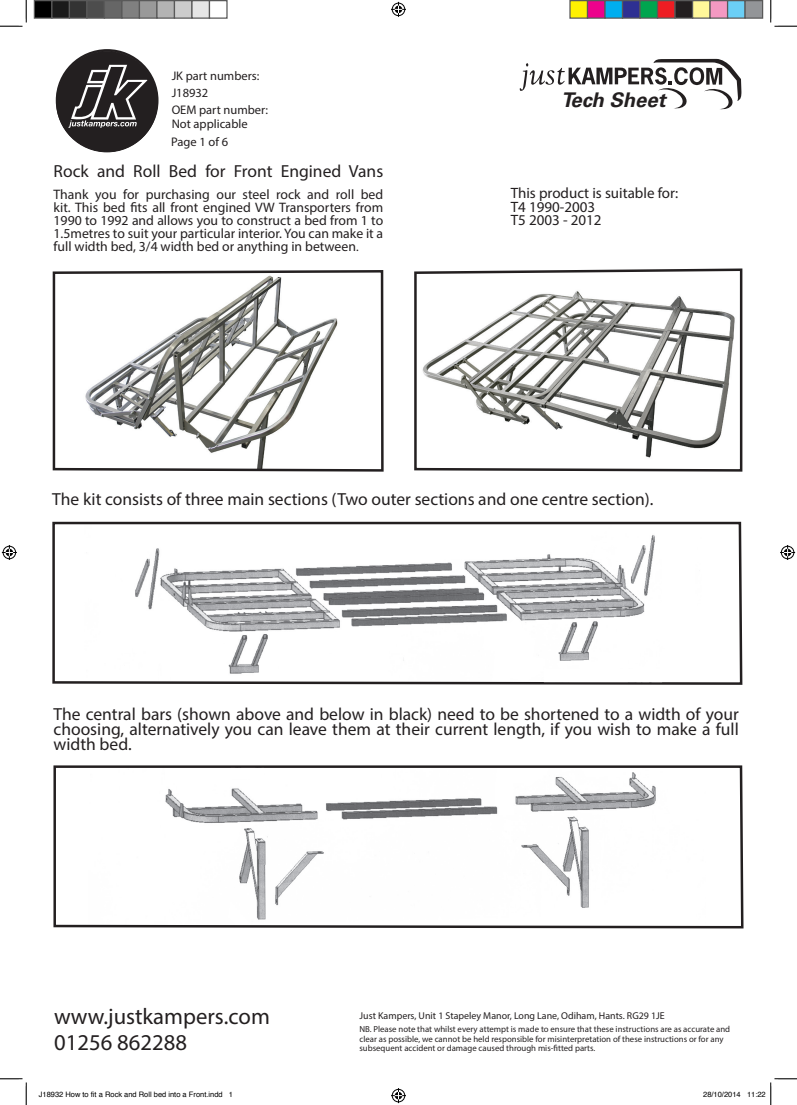
<style>
.page{position:relative;width:797px;height:1105px;background:#fff}
.page>*{position:absolute;margin:0;border:0;box-sizing:border-box;transform-origin:0 0}
.t1{font:22.62px/25.4px "Myriad Pro";color:#231f20}
.t2{font:italic 700 20.25px "Univers";color:#231f20}
.t3{font:17.5px/15px "Myriad Pro";color:#231f20;text-align:justify}
.t4{font:15px/13.8px "Myriad Pro";color:#231f20}
.t5{font:13.75px/13.1px "Myriad Pro";color:#231f20;text-align:justify}
.t6{font:12.5px/17.4px "Myriad Pro";color:#231f20}
.t7{font:10px "Myriad Pro";color:#231f20}
.t8{font:8.75px/9.4px "Myriad Pro";color:#231f20}
.t9{font:7.5px "Helvetica";color:#000}
.s1{font-size:12.5px}
</style>
<div class="page">
<div style="left:57px;top:51px;width:100px;height:101px;background:#231f20;border-radius:50%"></div>
<svg style="left:68px;top:65px;width:79px;height:63px"></svg>
<div style="left:56px;top:49px;width:102px;height:103px;border:2px solid #231f20;border-radius:50%"></div>
<svg style="left:519px;top:59px;width:222px;height:51px"></svg>
<svg style="left:52px;top:521px;width:691px;height:164px"></svg>
<svg style="left:53px;top:765px;width:691px;height:164px"></svg>
<svg style="left:52px;top:270px;width:332px;height:202px"></svg>
<svg style="left:414px;top:268px;width:329px;height:204px"></svg>
<div style="left:544px;top:668px;width:118px;height:14px;background:#fff"></div>
<div style="left:231px;top:768px;width:33px;height:12px;background:#fff"></div>
<svg style="left:0;top:0;width:27px;height:27px"></svg>
<svg style="left:0;top:1078px;width:27px;height:27px"></svg>
<svg style="left:770px;top:0;width:27px;height:27px"></svg>
<svg style="left:391px;top:2px;width:15px;height:15px"></svg>
<svg style="left:391px;top:1088px;width:15px;height:15px"></svg>
<svg style="left:2px;top:545px;width:15px;height:15px"></svg>
<svg style="left:780px;top:545px;width:15px;height:15px"></svg>
<div style="left:34px;top:1px;width:18px;height:17px;background:#000"></div>
<div style="left:34px;top:0;width:18px;height:19px;border:1px solid #595959"></div>
<div style="left:52px;top:1px;width:17px;height:17px;background:#1a1a1a"></div>
<div style="left:51px;top:0;width:19px;height:19px;border:1px solid #595959"></div>
<div style="left:69px;top:1px;width:18px;height:17px;background:#333"></div>
<div style="left:69px;top:0;width:19px;height:19px;border:1px solid #595959"></div>
<div style="left:87px;top:1px;width:17px;height:17px;background:#4d4d4d"></div>
<div style="left:86px;top:0;width:19px;height:19px;border:1px solid #595959"></div>
<div style="left:104px;top:1px;width:18px;height:17px;background:#666"></div>
<div style="left:104px;top:0;width:18px;height:19px;border:1px solid #595959"></div>
<div style="left:122px;top:1px;width:17px;height:17px;background:#808080"></div>
<div style="left:121px;top:0;width:19px;height:19px;border:1px solid #595959"></div>
<div style="left:139px;top:1px;width:18px;height:17px;background:#999"></div>
<div style="left:139px;top:0;width:19px;height:19px;border:1px solid #595959"></div>
<div style="left:157px;top:1px;width:17px;height:17px;background:#b3b3b3"></div>
<div style="left:156px;top:0;width:19px;height:19px;border:1px solid #595959"></div>
<div style="left:174px;top:1px;width:18px;height:17px;background:#ccc"></div>
<div style="left:174px;top:0;width:18px;height:19px;border:1px solid #595959"></div>
<div style="left:192px;top:1px;width:17px;height:17px;background:#e6e6e6"></div>
<div style="left:191px;top:0;width:19px;height:19px;border:1px solid #595959"></div>
<div style="left:209px;top:0;width:19px;height:19px;border:1px solid #595959"></div>
<div style="left:570px;top:1px;width:17px;height:17px;background:#fff101"></div>
<div style="left:569px;top:0;width:19px;height:19px;border:1px solid #595959"></div>
<div style="left:587px;top:1px;width:18px;height:17px;background:#ed028c"></div>
<div style="left:587px;top:0;width:18px;height:19px;border:1px solid #595959"></div>
<div style="left:605px;top:1px;width:17px;height:17px;background:#00aeef"></div>
<div style="left:604px;top:0;width:19px;height:19px;border:1px solid #595959"></div>
<div style="left:622px;top:1px;width:18px;height:17px;background:#2e3092"></div>
<div style="left:622px;top:0;width:18px;height:19px;border:1px solid #595959"></div>
<div style="left:640px;top:1px;width:17px;height:17px;background:#00a54f"></div>
<div style="left:639px;top:0;width:19px;height:19px;border:1px solid #595959"></div>
<div style="left:657px;top:1px;width:18px;height:17px;background:#ee1d23"></div>
<div style="left:657px;top:0;width:18px;height:19px;border:1px solid #595959"></div>
<div style="left:675px;top:1px;width:17px;height:17px;background:#231f20"></div>
<div style="left:674px;top:0;width:19px;height:19px;border:1px solid #595959"></div>
<div style="left:692px;top:1px;width:18px;height:17px;background:#fff79a"></div>
<div style="left:692px;top:0;width:18px;height:19px;border:1px solid #595959"></div>
<div style="left:710px;top:1px;width:17px;height:17px;background:#f499c2"></div>
<div style="left:709px;top:0;width:19px;height:19px;border:1px solid #595959"></div>
<div style="left:727px;top:1px;width:18px;height:17px;background:#6bcff6"></div>
<div style="left:727px;top:0;width:18px;height:19px;border:1px solid #595959"></div>
<div style="left:745px;top:1px;width:17px;height:17px;background:#939598"></div>
<div style="left:744px;top:0;width:19px;height:19px;border:1px solid #595959"></div>
<svg style="left:770px;top:1078px;width:27px;height:27px"></svg>
<p class="t6" style="left:172px;top:67px;width:98px">JK part numbers:<br>J18932<br>OEM part number:</p>
<p class="t6" style="left:172px;top:115px;width:77px">Not applicable</p>
<p class="t6" style="left:171px;top:133px;width:58px">Page 1 of 6</p>
<p class="t3" style="left:54px;top:164px;width:331px">Rock and Roll Bed for Front Engined Vans</p>
<p class="t5" style="left:54px;top:187px;width:331px">Thank you for purchasing our steel rock and roll bed kit. This bed fits all front engined VW Transporters from 1990 to 1992 and allows you to construct a bed from 1 to 1.5metres to suit your particular interior. You can make it a full width bed, 3/4 width bed or anything in between<span class="s1">.</span></p>
<p class="t2" style="left:561px;top:88px;width:106px">Tech Sheet</p>
<p class="t4" style="left:511px;top:186px;width:169px">This product is suitable for:<br>T4 1990-2003<br>T5 2003 - 2012</p>
<p class="t3" style="left:52px;top:491px;width:602px">The kit consists of three main sections (Two outer sections and one centre section).</p>
<p class="t3" style="left:53px;top:707px;width:687px">The central bars (shown above and below in black) need to be shortened to a width of your choosing, alternatively you can leave them at their current length, if you wish to make a full width bed.</p>
<p class="t1" style="left:54px;top:1003px;width:217px">www.justkampers.com<br>01256 862288</p>
<p class="t7" style="left:359px;top:1010px;width:307px">Just Kampers, Unit 1 Stapeley Manor, Long Lane, Odiham, Hants. RG29 1JE</p>
<p class="t8" style="left:359px;top:1024px;width:372px">NB. Please note that whilst every attempt is made to ensure that these instructions are as accurate and clear as possible, we cannot be held responsible for misinterpretation of these instructions or for any subsequent accident or damage caused through mis-fitted parts.</p>
<p class="t9" style="left:39px;top:1089px;width:196px">J18932 How to fit a Rock and Roll bed into a Front.indd 1</p>
<p class="t9" style="left:703px;top:1089px;width:64px">28/10/2014 11:22</p>
</div>
